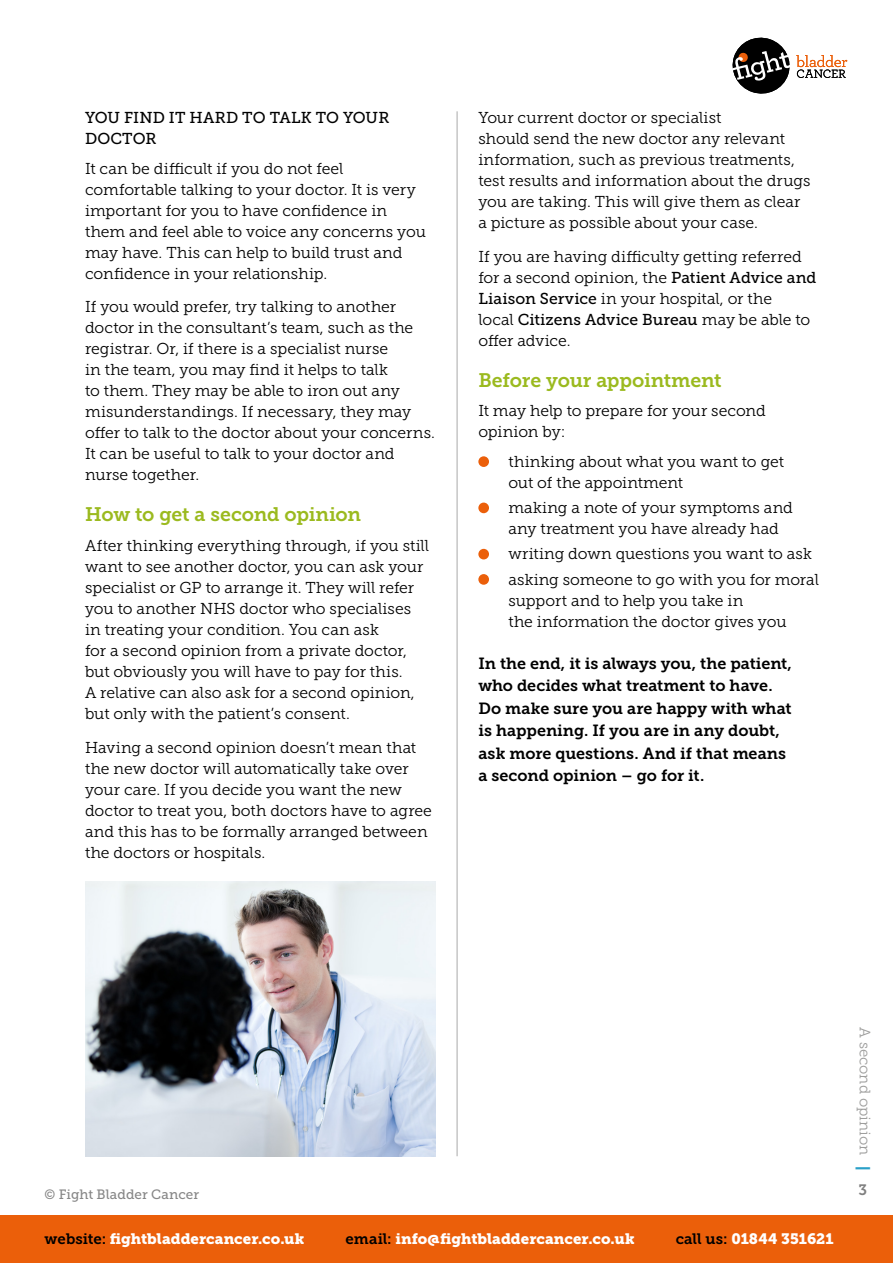
<style>
.page{position:relative;width:893px;height:1263px;background:#fff}
.page>*{position:absolute;margin:0;border:0;box-sizing:border-box;transform-origin:0 0}
.t1{font:19.5px "Museo Slab 700";letter-spacing:-.01em;color:#9bba1f}
.t2{font:16.2px/22.5px "Museo Slab 700";letter-spacing:-.005em;color:#000}
.t3{font:15.75px/21px "Museo Slab 300";letter-spacing:-.005em;color:#000}
.t4{font:15.75px/21px "Museo Slab 500";color:#000}
.t5{font:15px "Museo Slab 900";letter-spacing:.005em;color:#fff}
.t6{font:15px "Museo Slab 300";letter-spacing:-.005em;color:#9d9d9c}
.t7{font:15px "Museo Slab 700";color:#808080}
.t8{font:13.5px "Museo Slab 500";letter-spacing:.005em;color:#878787}
.s1{font-family:"Museo Slab 500"}
.s2{font-family:"Museo Slab 300"}
.s3{font-family:"Museo Slab 700";color:#000}
.s4{font-family:"Museo Slab 900";color:#2aa0c8}
</style>
<div class="page">
<svg style="left:732px;top:37px;width:115px;height:57px"></svg>
<div style="left:0;top:1215px;width:893px;height:48px;background:#eb5f0a"></div>
<div style="left:478px;top:456px;width:11px;height:11px;background:#eb5f0a;border-radius:50%"></div>
<div style="left:478px;top:503px;width:11px;height:10px;background:#eb5f0a;border-radius:50%"></div>
<div style="left:478px;top:549px;width:11px;height:10px;background:#eb5f0a;border-radius:50%"></div>
<div style="left:478px;top:574px;width:11px;height:11px;background:#eb5f0a;border-radius:50%"></div>
<hr style="left:456px;top:111px;width:2px;height:1045px;background:#c6c6c6">
<img style="left:85px;top:881px;width:351px;height:275px">
<p class="t4" style="left:85px;top:107px;width:306px">YOU FIND IT HARD TO TALK TO YOUR<br>DOCTOR</p>
<p class="t3" style="left:85px;top:158px;width:342px">It can be difficult if you do not feel comfortable talking to your doctor. It is very important for you to have confidence in them and feel able to voice any concerns you may have. This can help to build trust and confidence in your relationship.</p>
<p class="t3" style="left:85px;top:297px;width:352px">If you would prefer, try talking to another doctor in the consultant’s team, such as the registrar. Or, if there is a specialist nurse<br>in the team, you may find it helps to talk<br>to them. They may be able to iron out any misunderstandings. If necessary, they may offer to talk to the doctor about your concerns.<br>It can be useful to talk to your doctor and nurse together.</p>
<p class="t1" style="left:85px;top:504px;width:278px">How to get a second opinion</p>
<p class="t3" style="left:85px;top:535px;width:345px">After thinking everything through, if you still want to see another doctor, you can ask your specialist or GP to arrange it. They will refer you to another NHS doctor who specialises in treating your condition. You can ask<br>for a second opinion from a private doctor, but obviously you will have to pay for this.<br>A relative can also ask for a second opinion, but only with the patient’s consent.</p>
<p class="t3" style="left:85px;top:737px;width:348px">Having a second opinion doesn’t mean that the new doctor will automatically take over your care. If you decide you want the new doctor to treat you, both doctors have to agree and this has to be formally arranged between the doctors or hospitals.</p>
<p class="t3" style="left:478px;top:107px;width:334px">Your current doctor or specialist<br>should send the new doctor any relevant information, such as previous treatments, test results and information about the drugs you are taking. This will give them as clear a picture as possible about your case.</p>
<p class="t3" style="left:478px;top:246px;width:339px">If you are having difficulty getting referred for a second opinion, the <span class="s1">Patient Advice and<br>Liaison Service</span> in your hospital, or the</p>
<p class="t4" style="left:478px;top:309px;width:333px"><span class="s2">local</span> Citizens Advice Bureau <span class="s2">may be able to</span></p>
<p class="t3" style="left:478px;top:330px;width:94px">offer advice.</p>
<p class="t1" style="left:478px;top:369px;width:245px">Before your appointment</p>
<p class="t3" style="left:478px;top:401px;width:289px">It may help to prepare for your second opinion by:</p>
<p class="t3" style="left:508px;top:451px;width:277px">thinking about what you want to get out of the appointment</p>
<p class="t3" style="left:508px;top:497px;width:286px">making a note of your symptoms and any treatment you have already had</p>
<p class="t3" style="left:508px;top:541px;width:312px;line-height:25.2px">writing down questions you want to ask asking someone to go with you for moral</p>
<p class="t3" style="left:508px;top:590px;width:280px">support and to help you take in<br>the information the doctor gives you</p>
<p class="t2" style="left:478px;top:652px;width:315px">In the end, it is always you, the patient, who decides what treatment to have.<br>Do make sure you are happy with what is happening. If you are in any doubt, ask more questions. And if that means a second opinion – go for it.</p>
<p class="t8" style="left:45px;top:1186px;width:156px">© Fight Bladder Cancer</p>
<p class="t5" style="left:45px;top:1230px;width:261px"><span class="s3">website:</span> fightbladdercancer.co.uk</p>
<p class="t5" style="left:346px;top:1230px;width:290px"><span class="s3">email:</span> info@fightbladdercancer.co.uk</p>
<p class="t5" style="left:676px;top:1230px;width:159px"><span class="s3">call us:</span> 01844 351621</p>
<p class="t6" style="left:873px;top:1027px;width:145px;rotate:90deg">A second opinion <span class="s4">|</span></p>
<p class="t7" style="left:858px;top:1181px;width:10px">3</p>
</div>
